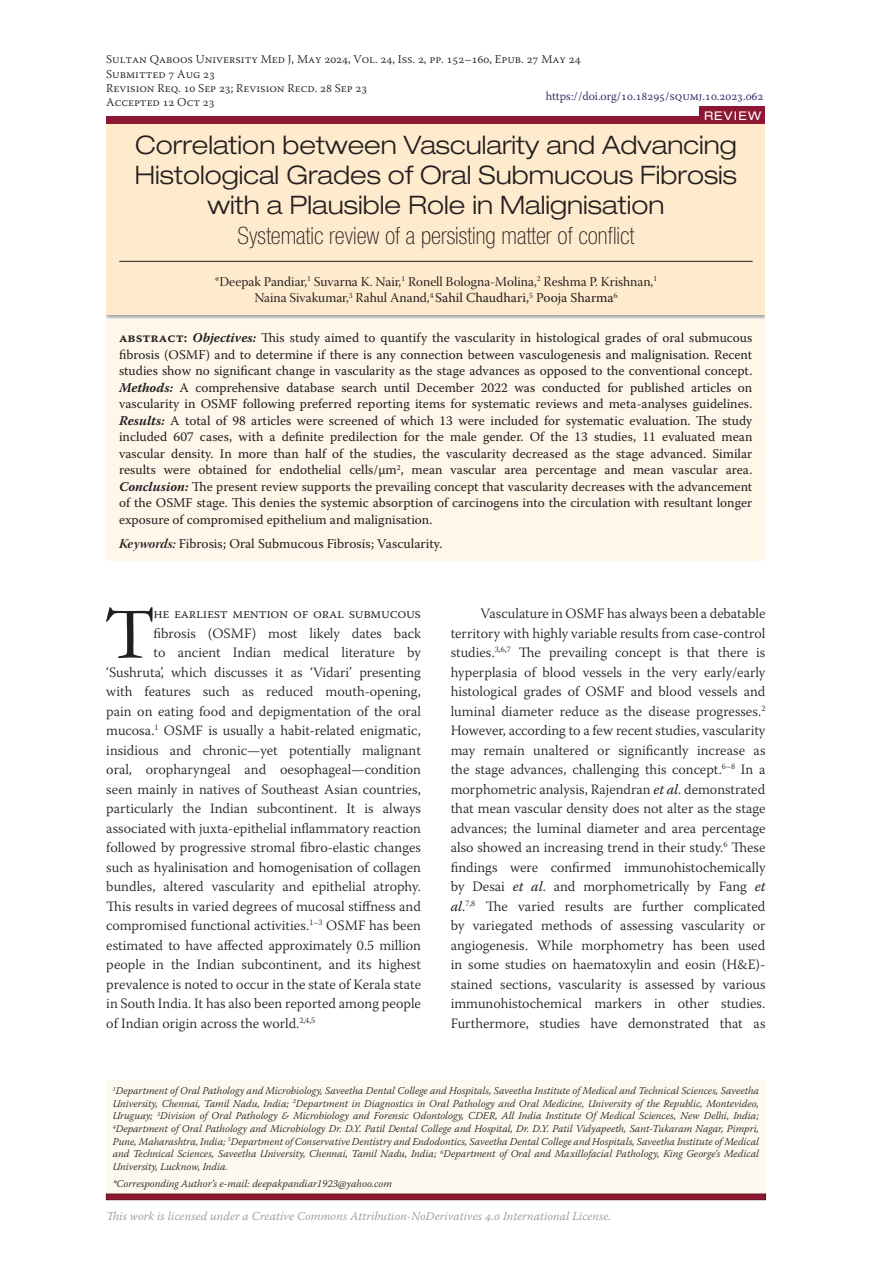
<style>
.page{position:relative;width:893px;height:1263px;background:#fff}
.page>*{position:absolute;margin:0;border:0;box-sizing:border-box;transform-origin:0 0}
.Text_Para_1_Drop{font:76.8px "Garamond";color:#231f20}
.Manuscript_Title_Underline_-_NEW{font:300 expanded 25.5px/30px "Helvetica Neue LT Pro";color:#231f20;text-align:center}
.Manuscript_Title_Underline_-_NEW-2{font:100 condensed 24px "Helvetica Neue LT Pro";color:#231f20}
.Text_Para_2{font:300 14.25px/19.5px "Warnock Pro";color:#231f20;text-align:justify}
.Text_Para_1_Drop-2{font:300 14.25px "Warnock Pro";letter-spacing:-.005em;color:#231f20}
.Manuscript_Authors_-_NEW{font:13.5px/16.2px "Warnock Pro Subh";color:#231f20;text-align:center}
.Tables{font:13.5px "Warnock Pro";color:#231f20}
.Abstract_Keyword_Text_copy{font:13.35px/16.5px "Warnock Pro";color:#231f20;text-align:justify}
.Top_Grey_Box_Header{font:300 12px "Warnock Pro";color:#231f20}
.Coverpage_Smallprint{font:italic 300 12px "Warnock Pro";letter-spacing:.01em;color:#939598}
.Top_Grey_Box_Header-2{font:300 12px "Warnock Pro";color:#201e5e}
.Field{font:expanded 12px "Helvetica Neue LT Pro";letter-spacing:.1em;color:#fff}
.Author_Address{font:italic 300 10.5px/12.6px "Warnock Pro";color:#231f20;text-align:justify}
.s1{font-family:"Warnock Pro"}
.s2{font-family:"Warnock Pro Semibold Capt";font-size:13.5px}
.s3{font-weight:700;font-style:italic}
.s4{font-family:"Warnock Pro Bold It Disp"}
.s5{font-weight:400;font-style:italic}
</style>
<div class="page">
<div style="left:102px;top:121px;width:668px;height:201px;background:#231f20;opacity:.5"></div>
<div style="left:107px;top:123px;width:658px;height:192px;background:#feeacc"></div>
<hr style="left:119px;top:261px;width:634px;height:1px;background:#231f20">
<div style="left:91px;top:116px;width:15px;height:240px;background:#fff"></div>
<div style="left:765px;top:123px;width:15px;height:233px;background:#fff"></div>
<div style="left:106px;top:116px;width:593px;height:8px;background:#8e1834"></div>
<svg style="left:106px;top:1194px;width:660px;height:6px;fill:#8e1834"></svg>
<div style="left:106px;top:1080px;width:659px;height:113px;background:#fef9ef"></div>
<div style="left:699px;top:107px;width:66px;height:17px;background:#8e1834"></div>
<div style="left:106px;top:320px;width:659px;height:241px;background:#fef7ea"></div>
<p class="Top_Grey_Box_Header" style="left:106px;top:52px;width:476px">Sultan Qaboos University Med J, May 2024, Vol. 24, Iss. 2, pp. 152–160, Epub. 27 May 24</p>
<p class="Top_Grey_Box_Header" style="left:106px;top:66px;width:110px">Submitted 7 Aug 23</p>
<p class="Top_Grey_Box_Header" style="left:106px;top:81px;width:262px">Revision Req. 10 Sep 23; Revision Recd. 28 Sep 23</p>
<p class="Top_Grey_Box_Header" style="left:106px;top:95px;width:110px">Accepted 12 Oct 23</p>
<p class="Top_Grey_Box_Header-2" style="left:546px;top:89px;width:219px">https://doi.org/10.18295/squmj.10.2023.062</p>
<p class="Field" style="left:704px;top:108px;width:59px">REVIEW</p>
<p class="Manuscript_Title_Underline_-_NEW" style="left:135px;top:130px;width:604px">Correlation between Vascularity and Advancing<br>Histological Grades of Oral Submucous Fibrosis with a Plausible Role in Malignisation</p>
<p class="Manuscript_Title_Underline_-_NEW-2" style="left:238px;top:223px;width:398px">Systematic review of a persisting matter of conflict</p>
<p class="Manuscript_Authors_-_NEW" style="left:215px;top:275px;width:444px">*Deepak Pandiar,<sup>1</sup> Suvarna K. Nair,<sup>1</sup> Ronell Bologna-Molina,<sup>2</sup> Reshma P. Krishnan,<sup>1<br></sup>Naina Sivakumar,<sup>3</sup> Rahul Anand,<sup>4</sup> <span class="s1">Sahil Chaudhari,</span><sup>5</sup> <span class="s1">Pooja Sharma</span><sup>6</sup></p>
<p class="Abstract_Keyword_Text_copy" style="left:119px;top:330px;width:635px"><span class="s2">abstract:</span> <span class="s3">Objectives:</span> This study aimed to quantify the vascularity in histological grades of oral submucous fibrosis (OSMF) and to determine if there is any connection between vasculogenesis and malignisation. Recent studies show no significant change in vascularity as the stage advances as opposed to the conventional concept.<br><span class="s3">Methods:</span> A comprehensive database search until December 2022 was conducted for published articles on vascularity in OSMF following preferred reporting items for systematic reviews and meta-analyses guidelines.<br><span class="s3">Results:</span> A total of 98 articles were screened of which 13 were included for systematic evaluation. The study included 607 cases, with a definite predilection for the male gender. Of the 13 studies, 11 evaluated mean vascular density. In more than half of the studies, the vascularity decreased as the stage advanced. Similar results were obtained for endothelial cells/μm<sup>2</sup>, mean vascular area percentage and mean vascular area.<br><span class="s3">Conclusion:</span> The present review supports the prevailing concept that vascularity decreases with the advancement of the OSMF stage. This denies the systemic absorption of carcinogens into the circulation with resultant longer exposure of compromised epithelium and malignisation.</p>
<p class="Tables" style="left:119px;top:536px;width:325px"><span class="s4">Keywords:</span> Fibrosis; Oral Submucous Fibrosis; Vascularity.</p>
<p class="Text_Para_1_Drop" style="left:106px;top:581px;width:49px">T</p>
<p class="Text_Para_1_Drop-2" style="left:154px;top:605px;width:269px">he earliest mention of oral submucous</p>
<p class="Text_Para_1_Drop-2" style="left:154px;top:624px;width:269px">fibrosis (OSMF) most likely dates back</p>
<p class="Text_Para_1_Drop-2" style="left:154px;top:644px;width:269px">to ancient Indian medical literature by</p>
<p class="Text_Para_1_Drop-2" style="left:106px;top:663px;width:316px">‘Sushruta’, which discusses it as ‘Vidari’ presenting</p>
<p class="Text_Para_1_Drop-2" style="left:106px;top:683px;width:316px">with features such as reduced mouth-opening,</p>
<p class="Text_Para_1_Drop-2" style="left:106px;top:702px;width:316px">pain on eating food and depigmentation of the oral</p>
<p class="Text_Para_1_Drop-2" style="left:106px;top:722px;width:316px">mucosa.<sup>1</sup> OSMF is usually a habit-related enigmatic,</p>
<p class="Text_Para_1_Drop-2" style="left:106px;top:741px;width:316px">insidious and chronic—yet potentially malignant</p>
<p class="Text_Para_1_Drop-2" style="left:106px;top:761px;width:316px">oral, oropharyngeal and oesophageal—condition</p>
<p class="Text_Para_1_Drop-2" style="left:106px;top:780px;width:316px">seen mainly in natives of Southeast Asian countries,</p>
<p class="Text_Para_1_Drop-2" style="left:106px;top:800px;width:316px">particularly the Indian subcontinent. It is always</p>
<p class="Text_Para_1_Drop-2" style="left:106px;top:819px;width:316px">associated with juxta-epithelial inflammatory reaction</p>
<p class="Text_Para_1_Drop-2" style="left:106px;top:839px;width:316px">followed by progressive stromal fibro-elastic changes</p>
<p class="Text_Para_1_Drop-2" style="left:106px;top:858px;width:316px">such as hyalinisation and homogenisation of collagen</p>
<p class="Text_Para_1_Drop-2" style="left:106px;top:878px;width:316px">bundles, altered vascularity and epithelial atrophy.</p>
<p class="Text_Para_1_Drop-2" style="left:106px;top:897px;width:316px">This results in varied degrees of mucosal stiffness and</p>
<p class="Text_Para_1_Drop-2" style="left:106px;top:917px;width:316px">compromised functional activities.<sup>1–3</sup> OSMF has been</p>
<p class="Text_Para_1_Drop-2" style="left:106px;top:936px;width:316px">estimated to have affected approximately 0.5 million</p>
<p class="Text_Para_1_Drop-2" style="left:106px;top:956px;width:316px">people in the Indian subcontinent, and its highest</p>
<p class="Text_Para_1_Drop-2" style="left:106px;top:975px;width:316px">prevalence is noted to occur in the state of Kerala state</p>
<p class="Text_Para_1_Drop-2" style="left:106px;top:995px;width:316px">in South India. It has also been reported among people</p>
<p class="Text_Para_1_Drop-2" style="left:106px;top:1014px;width:210px">of Indian origin across the world.<sup>2,4,5</sup></p>
<p class="Text_Para_2" style="left:451px;top:603px;width:316px;text-indent:30px">Vasculature in OSMF has always been a debatable territory with highly variable results from case-control studies.<sup>3,6,7</sup> The prevailing concept is that there is hyperplasia of blood vessels in the very early/early histological grades of OSMF and blood vessels and luminal diameter reduce as the disease progresses.<sup>2<br></sup>However, according to a few recent studies, vascularity may remain unaltered or significantly increase as the stage advances, challenging this concept.<sup>6–8</sup> In a morphometric analysis, Rajendran <span class="s5">et al</span>. demonstrated that mean vascular density does not alter as the stage advances; the luminal diameter and area percentage also showed an increasing trend in their study.<sup>6</sup> These findings were confirmed immunohistochemically by Desai <span class="s5">et al</span>. and morphometrically by Fang <span class="s5">et al</span>.<sup>7,8</sup> The varied results are further complicated by variegated methods of assessing vascularity or angiogenesis. While morphometry has been used in some studies on haematoxylin and eosin (H&amp;E)- stained sections, vascularity is assessed by various immunohistochemical markers in other studies.<br>Furthermore, studies have demonstrated that as</p>
<p class="Author_Address" style="left:113px;top:1084px;width:648px"><sup>1</sup>Department of Oral Pathology and Microbiology, Saveetha Dental College and Hospitals, Saveetha Institute of Medical and Technical Sciences, Saveetha University, Chennai, Tamil Nadu, India; <sup>2</sup>Department in Diagnostics in Oral Pathology and Oral Medicine, University of the Republic, Montevideo, Uruguay; <sup>3</sup>Division of Oral Pathology &amp; Microbiology and Forensic Odontology, CDER, All India Institute Of Medical Sciences, New Delhi, India; <sup>4</sup>Department of Oral Pathology and Microbiology Dr. D.Y. Patil Dental College and Hospital, Dr. D.Y. Patil Vidyapeeth, Sant-Tukaram Nagar, Pimpri, Pune, Maharashtra, India; <sup>5</sup>Department of Conservative Dentistry and Endodontics, Saveetha Dental College and Hospitals, Saveetha Institute of Medical and Technical Sciences, Saveetha University, Chennai, Tamil Nadu, India; <sup>6</sup>Department of Oral and Maxillofacial Pathology, King George's Medical University, Lucknow, India.</p>
<p class="Author_Address" style="left:113px;top:1177px;width:281px">*Corresponding Author’s e-mail: deepakpandiar1923@yahoo.com</p>
<p class="Coverpage_Smallprint" style="left:106px;top:1209px;width:506px">This work is licensed under a Creative Commons Attribution-NoDerivatives 4.0 International License.</p>
</div>
